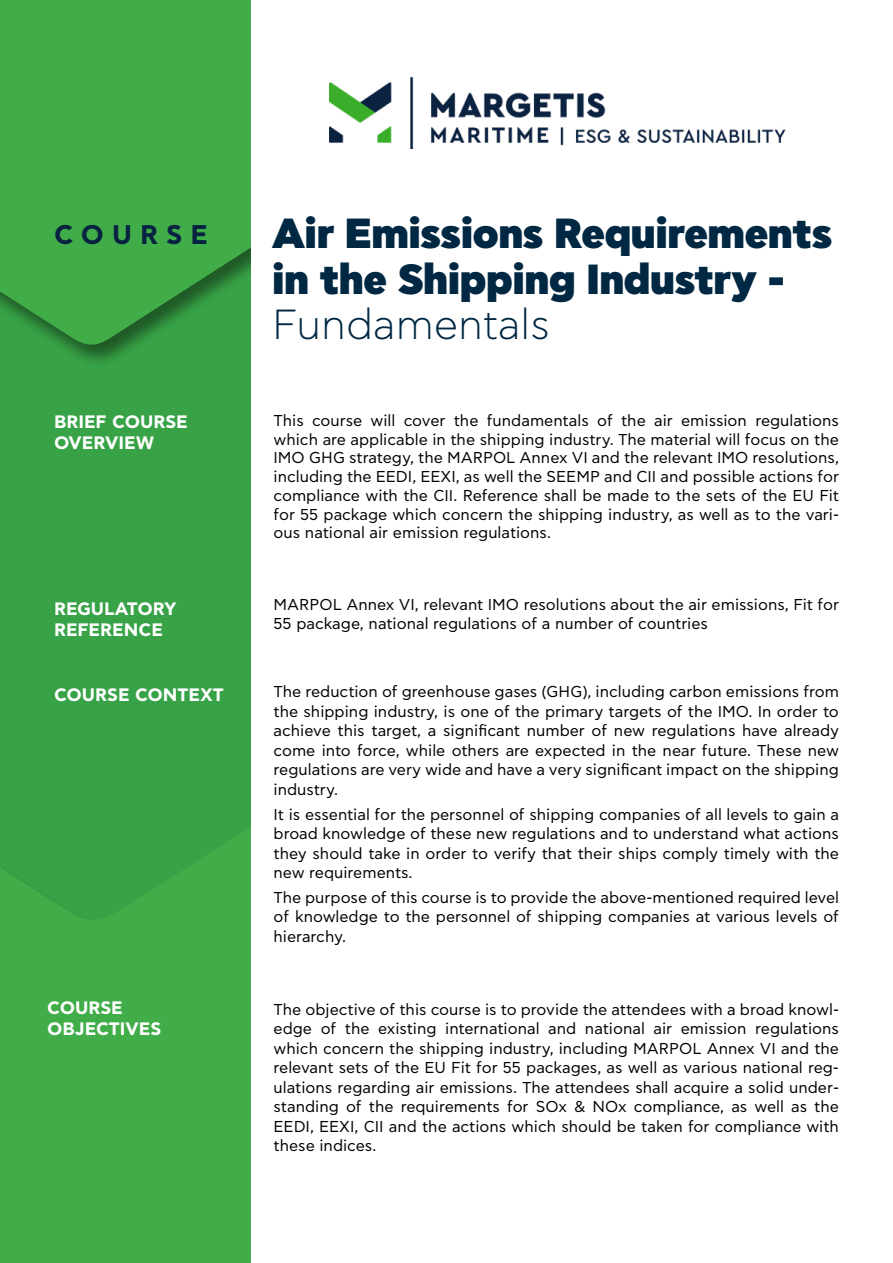
<style>
.page{position:relative;width:893px;height:1263px;background:#fff}
.page>*{position:absolute;margin:0;border:0;box-sizing:border-box;transform-origin:0 0}
.t1{font:900 42px/45.3px "CF Asty Std";letter-spacing:-.01em;color:#012843}
.t2{font:300 42px "CF Asty Std";color:#012843}
.t3{font:700 27px "CF Asty Std";letter-spacing:.3em;color:#082341}
.t4{font:700 18px/21px "CF Asty Std";color:#fff}
.t5{font:15.75px/19.5px "CF Asty Std";color:#000;text-align:justify}
</style>
<div class="page">
<div style="left:0;top:0;width:251px;height:1263px;background:#41ad49"></div>
<div style="left:0;top:0;width:251px;height:921px;background:#37a246"></div>
<img style="left:329px;top:77px;width:457px;height:72px">
<h2 class="t3" style="left:54px;top:218px;width:155px">COURSE</h2>
<h1 class="t1" style="left:272px;top:214px;width:562px">Air Emissions Requirements in the Shipping Industry -</h1>
<h1 class="t2" style="left:272px;top:302px;width:279px">Fundamentals</h1>
<p class="t4" style="left:54px;top:412px;width:135px">BRIEF COURSE<br>OVERVIEW</p>
<p class="t5" style="left:274px;top:411px;width:567px;line-height:18.8px">This course will cover the fundamentals of the air emission regulations which are applicable in the shipping industry. The material will focus on the IMO GHG strategy, the MARPOL Annex VI and the relevant IMO resolutions, including the EEDI, EEXI, as well the SEEMP and CII and possible actions for compliance with the CII. Reference shall be made to the sets of the EU Fit for 55 package which concern the shipping industry, as well as to the vari&shy;ous national air emission regulations.</p>
<p class="t4" style="left:54px;top:599px;width:124px">REGULATORY<br>REFERENCE</p>
<p class="t5" style="left:274px;top:596px;width:567px;line-height:18.8px">MARPOL Annex VI, relevant IMO resolutions about the air emissions, Fit for<br>55 package, national regulations of a number of countries</p>
<p class="t4" style="left:54px;top:685px;width:171px">COURSE CONTEXT</p>
<p class="t5" style="left:274px;top:683px;width:567px">The reduction of greenhouse gases (GHG), including carbon emissions from the shipping industry, is one of the primary targets of the IMO. In order to achieve this target, a significant number of new regulations have already come into force, while others are expected in the near future. These new regulations are very wide and have a very significant impact on the shipping industry.</p>
<p class="t5" style="left:274px;top:805px;width:567px">It is essential for the personnel of shipping companies of all levels to gain a broad knowledge of these new regulations and to understand what actions they should take in order to verify that their ships comply timely with the new requirements.</p>
<p class="t5" style="left:274px;top:888px;width:567px">The purpose of this course is to provide the above-mentioned required level of knowledge to the personnel of shipping companies at various levels of hierarchy.</p>
<p class="t4" style="left:47px;top:998px;width:116px">COURSE<br>OBJECTIVES</p>
<p class="t5" style="left:274px;top:1000px;width:567px">The objective of this course is to provide the attendees with a broad knowl&shy;edge of the existing international and national air emission regulations which concern the shipping industry, including MARPOL Annex VI and the relevant sets of the EU Fit for 55 packages, as well as various national reg&shy;ulations regarding air emissions. The attendees shall acquire a solid under&shy;standing of the requirements for SOx &amp; NOx compliance, as well as the EEDI, EEXI, CII and the actions which should be taken for compliance with these indices.</p>
</div>
